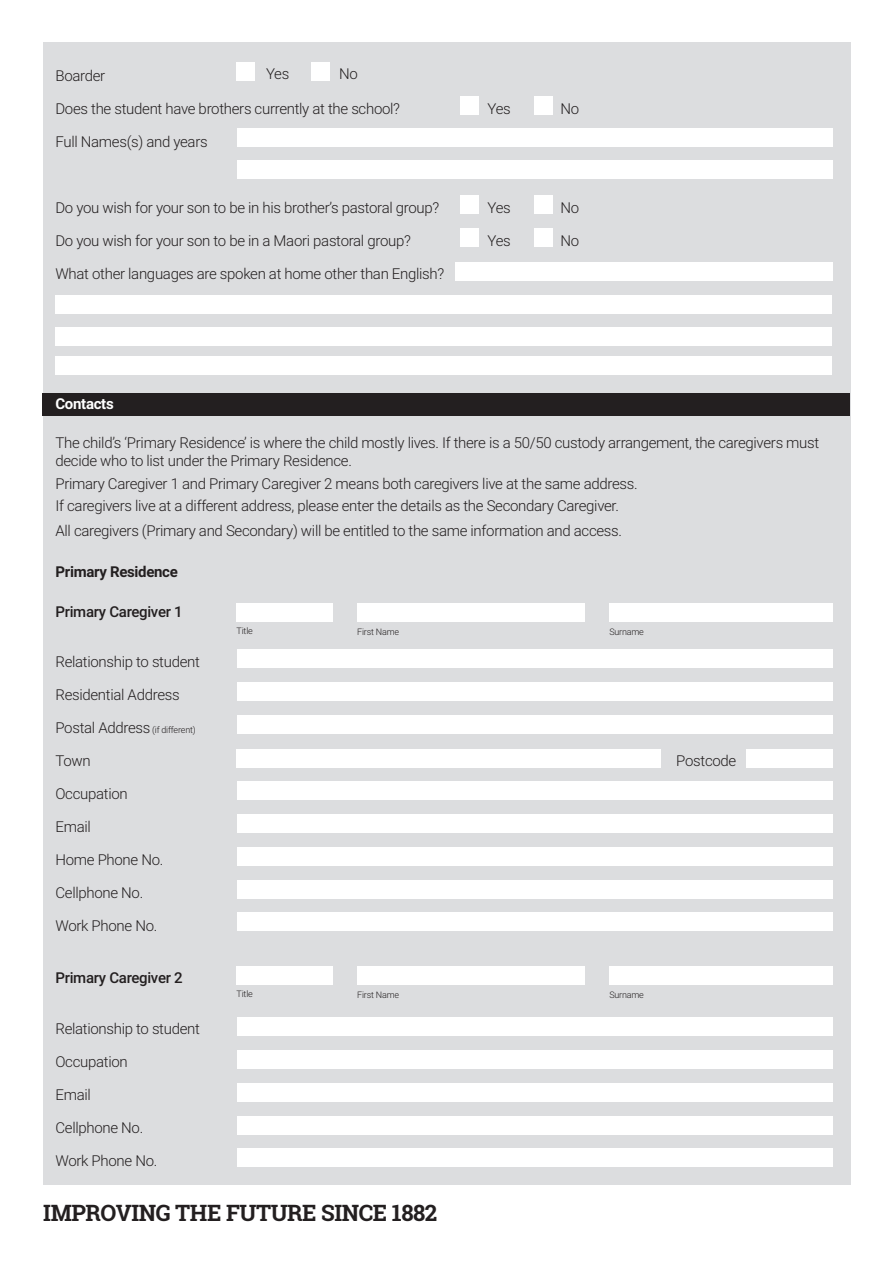
<style>
.page{position:relative;width:893px;height:1263px;background:#fff}
.page>*{position:absolute;margin:0;border:0;box-sizing:border-box;transform-origin:0 0}
.t1{font:700 22.5px "Roboto Slab";letter-spacing:-.02em;color:#231f20}
.t2{font:300 15px/18px "Roboto";letter-spacing:-.02em;color:#231f20}
.t3{font:500 15px "Roboto";letter-spacing:-.02em;color:#231f20}
.t4{font:700 15px "Roboto";letter-spacing:-.02em;color:#231f20}
.t5{font:700 15px "Roboto";letter-spacing:-.02em;color:#fff}
.t6{font:300 9px "Roboto";letter-spacing:-.02em;color:#231f20}
.s1{font-size:9px}
</style>
<div class="page">
<div style="left:43px;top:43px;width:807px;height:1142px;background:#dcdddf"></div>
<div style="left:455px;top:263px;width:377px;height:18px;background:#fff"></div>
<div style="left:460px;top:229px;width:18px;height:18px;background:#fff"></div>
<div style="left:534px;top:229px;width:18px;height:18px;background:#fff"></div>
<div style="left:460px;top:195px;width:18px;height:18px;background:#fff"></div>
<div style="left:534px;top:195px;width:18px;height:18px;background:#fff"></div>
<div style="left:460px;top:97px;width:18px;height:18px;background:#fff"></div>
<div style="left:534px;top:97px;width:18px;height:18px;background:#fff"></div>
<div style="left:237px;top:129px;width:595px;height:18px;background:#fff"></div>
<div style="left:43px;top:393px;width:807px;height:23px;background:#231f20"></div>
<div style="left:237px;top:650px;width:595px;height:18px;background:#fff"></div>
<div style="left:237px;top:682px;width:595px;height:19px;background:#fff"></div>
<div style="left:237px;top:715px;width:595px;height:18px;background:#fff"></div>
<div style="left:237px;top:749px;width:424px;height:18px;background:#fff"></div>
<div style="left:746px;top:749px;width:86px;height:18px;background:#fff"></div>
<div style="left:237px;top:782px;width:595px;height:18px;background:#fff"></div>
<div style="left:237px;top:814px;width:595px;height:19px;background:#fff"></div>
<div style="left:237px;top:847px;width:595px;height:18px;background:#fff"></div>
<div style="left:237px;top:880px;width:595px;height:18px;background:#fff"></div>
<div style="left:237px;top:913px;width:595px;height:18px;background:#fff"></div>
<div style="left:237px;top:603px;width:96px;height:19px;background:#fff"></div>
<div style="left:357px;top:603px;width:228px;height:19px;background:#fff"></div>
<div style="left:609px;top:603px;width:223px;height:19px;background:#fff"></div>
<div style="left:237px;top:967px;width:96px;height:18px;background:#fff"></div>
<div style="left:357px;top:967px;width:228px;height:18px;background:#fff"></div>
<div style="left:609px;top:967px;width:223px;height:18px;background:#fff"></div>
<div style="left:237px;top:1017px;width:595px;height:19px;background:#fff"></div>
<div style="left:237px;top:1050px;width:595px;height:19px;background:#fff"></div>
<div style="left:237px;top:1083px;width:595px;height:18px;background:#fff"></div>
<div style="left:237px;top:1116px;width:595px;height:18px;background:#fff"></div>
<div style="left:237px;top:1148px;width:595px;height:19px;background:#fff"></div>
<div style="left:237px;top:160px;width:595px;height:18px;background:#fff"></div>
<div style="left:237px;top:63px;width:18px;height:18px;background:#fff"></div>
<div style="left:312px;top:63px;width:18px;height:18px;background:#fff"></div>
<div style="left:55px;top:327px;width:777px;height:18px;background:#fff"></div>
<div style="left:55px;top:356px;width:777px;height:18px;background:#fff"></div>
<div style="left:55px;top:295px;width:777px;height:19px;background:#fff"></div>
<p class="t2" style="left:266px;top:64px;width:25px">Yes</p>
<p class="t2" style="left:339px;top:64px;width:20px">No</p>
<p class="t2" style="left:55px;top:66px;width:51px">Boarder</p>
<p class="t2" style="left:55px;top:99px;width:346px">Does the student have brothers currently at the school?</p>
<p class="t2" style="left:487px;top:99px;width:25px">Yes</p>
<p class="t2" style="left:561px;top:99px;width:20px">No</p>
<p class="t2" style="left:55px;top:132px;width:154px">Full Names(s) and years</p>
<p class="t2" style="left:55px;top:198px;width:385px">Do you wish for your son to be in his brother’s pastoral group?</p>
<p class="t2" style="left:487px;top:198px;width:25px">Yes</p>
<p class="t2" style="left:561px;top:198px;width:20px">No</p>
<p class="t2" style="left:55px;top:231px;width:357px">Do you wish for your son to be in a Maori pastoral group?</p>
<p class="t2" style="left:487px;top:231px;width:25px">Yes</p>
<p class="t2" style="left:561px;top:231px;width:20px">No</p>
<p class="t2" style="left:55px;top:264px;width:390px">What other languages are spoken at home other than English?</p>
<p class="t5" style="left:55px;top:393px;width:60px">Contacts</p>
<p class="t2" style="left:55px;top:433px;width:765px">The child’s ‘Primary Residence’ is where the child mostly lives. If there is a 50/50 custody arrangement, the caregivers must decide who to list under the Primary Residence.</p>
<p class="t2" style="left:55px;top:474px;width:584px">Primary Caregiver 1 and Primary Caregiver 2 means both caregivers live at the same address.</p>
<p class="t2" style="left:55px;top:496px;width:565px">If caregivers live at a different address, please enter the details as the Secondary Caregiver.</p>
<p class="t2" style="left:55px;top:521px;width:568px">All caregivers (Primary and Secondary) will be entitled to the same information and access.</p>
<p class="t4" style="left:55px;top:561px;width:124px">Primary Residence</p>
<p class="t3" style="left:55px;top:601px;width:129px">Primary Caregiver 1</p>
<p class="t2" style="left:55px;top:652px;width:146px">Relationship to student</p>
<p class="t2" style="left:55px;top:685px;width:126px">Residential Address</p>
<p class="t2" style="left:55px;top:718px;width:142px">Postal Address <span class="s1">(if different)</span></p>
<p class="t2" style="left:55px;top:751px;width:37px">Town</p>
<p class="t2" style="left:676px;top:751px;width:62px">Postcode</p>
<p class="t2" style="left:55px;top:784px;width:74px">Occupation</p>
<p class="t2" style="left:55px;top:817px;width:37px">Email</p>
<p class="t2" style="left:55px;top:850px;width:109px">Home Phone No.</p>
<p class="t2" style="left:55px;top:883px;width:89px">Cellphone No.</p>
<p class="t2" style="left:55px;top:916px;width:103px">Work Phone No.</p>
<p class="t6" style="left:237px;top:624px;width:18px">Title</p>
<p class="t6" style="left:357px;top:625px;width:43px">First Name</p>
<p class="t6" style="left:609px;top:625px;width:36px">Surname</p>
<p class="t3" style="left:55px;top:968px;width:129px">Primary Caregiver 2</p>
<p class="t2" style="left:55px;top:1018px;width:146px">Relationship to student</p>
<p class="t2" style="left:55px;top:1051px;width:74px">Occupation</p>
<p class="t2" style="left:55px;top:1084px;width:37px">Email</p>
<p class="t2" style="left:55px;top:1117px;width:89px">Cellphone No.</p>
<p class="t2" style="left:55px;top:1150px;width:103px">Work Phone No.</p>
<p class="t6" style="left:237px;top:987px;width:18px">Title</p>
<p class="t6" style="left:357px;top:989px;width:43px">First Name</p>
<p class="t6" style="left:609px;top:989px;width:36px">Surname</p>
<p class="t1" style="left:43px;top:1197px;width:396px">IMPROVING THE FUTURE SINCE 1882</p>
</div>
